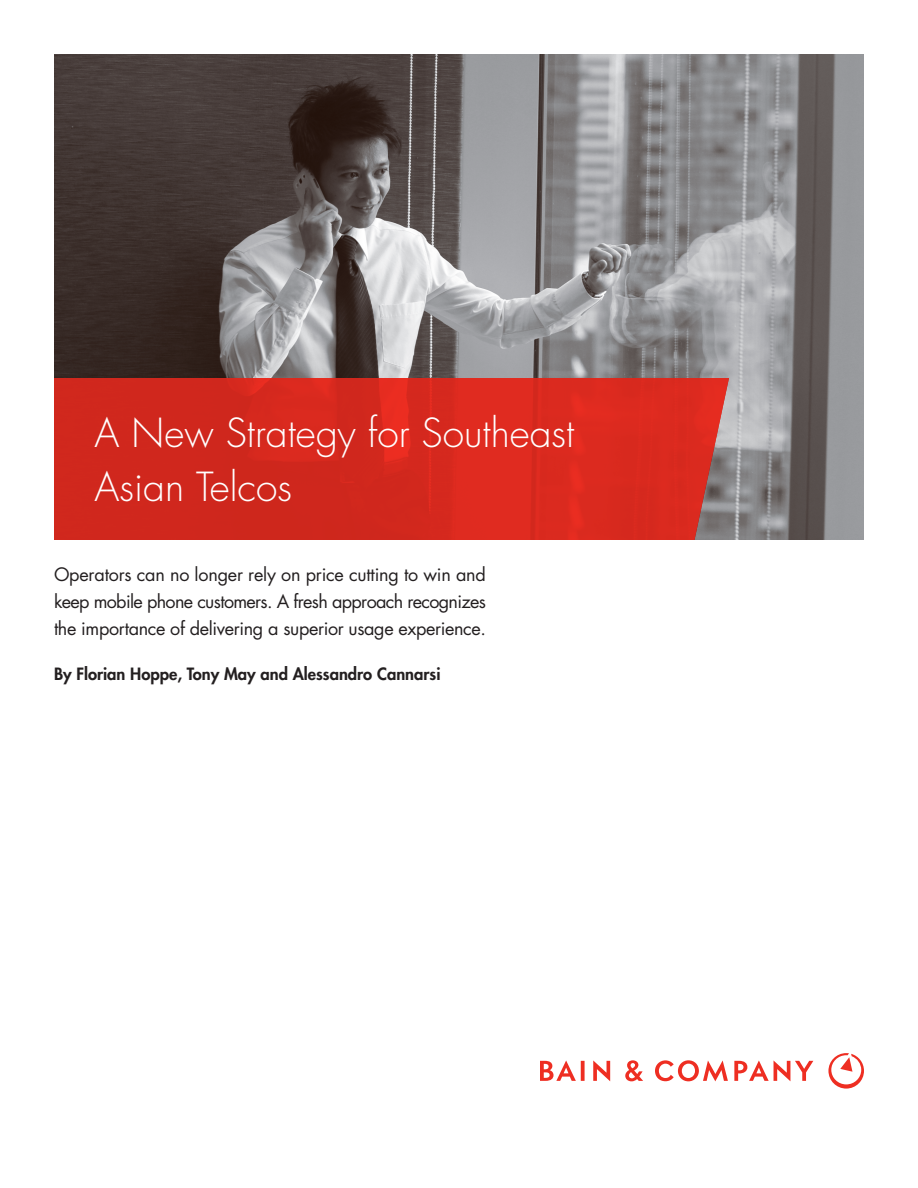
<style>
.page{position:relative;width:918px;height:1188px;background:#fff}
.page>*{position:absolute;margin:0;border:0;box-sizing:border-box;transform-origin:0 0}
.Headline{font:300 39px/54px "Futura";color:#fff}
.Subtitle{font:18px/27px "Futura";letter-spacing:-.02em;color:#231f20;text-align:justify}
.Byline{font:800 16.5px "Futura";color:#231f20}
</style>
<div class="page">
<img style="left:54px;top:54px;width:810px;height:486px">
<svg style="left:54px;top:378px;width:675px;height:162px;background:#d5291e"></svg>
<svg style="left:655px;top:1060px;width:73px;height:21px"></svg>
<svg style="left:593px;top:1060px;width:17px;height:21px"></svg>
<svg style="left:540px;top:1060px;width:45px;height:21px"></svg>
<svg style="left:625px;top:1060px;width:18px;height:21px"></svg>
<svg style="left:734px;top:1060px;width:79px;height:21px"></svg>
<svg style="left:828px;top:1053px;width:36px;height:36px"></svg>
<p class="Headline" style="left:94px;top:407px;width:481px">A New Strategy for Southeast<br>Asian Telcos</p>
<p class="Subtitle" style="left:54px;top:561px;width:434px">Operators can no longer rely on price cutting to win and keep mobile phone customers. A fresh approach recognizes the importance of delivering a superior usage experience.</p>
<p class="Byline" style="left:54px;top:663px;width:388px">By Florian Hoppe, Tony May and Alessandro Cannarsi</p>
</div>
